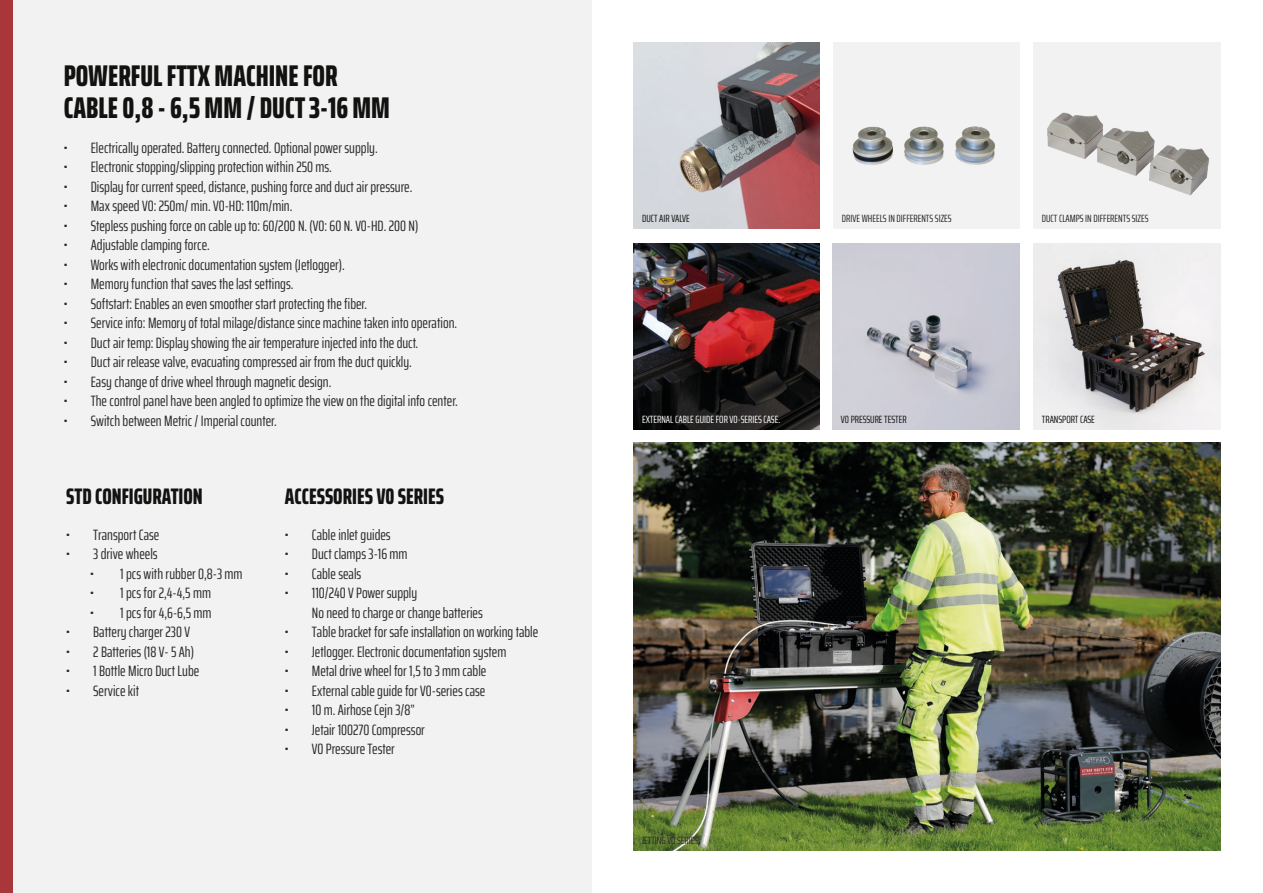
<style>
.page{position:relative;width:1263px;height:893px;background:#fff}
.page>*{position:absolute;margin:0;border:0;box-sizing:border-box;transform-origin:0 0}
.t1{font:800 extra-condensed 30px "Saira";color:#121310}
.t2{font:800 extra-condensed 22.5px "Saira";color:#121310}
.t3{font:extra-condensed 15px/19.5px "Saira";color:#282826}
.t4{font:extra-condensed 10.5px "Saira";color:#282826}
.t5{font:extra-condensed 10.5px "Saira";color:#121310}
.t6{font:extra-condensed 10.5px "Saira";color:#fff}
</style>
<div class="page">
<div style="left:0;top:0;width:591px;height:893px;background:#f1f2f1"></div>
<img style="left:634px;top:443px;width:586px;height:407px">
<img style="left:634px;top:43px;width:186px;height:185px">
<img style="left:1033px;top:243px;width:187px;height:186px">
<img style="left:832px;top:243px;width:187px;height:186px">
<img style="left:634px;top:243px;width:186px;height:186px">
<img style="left:833px;top:43px;width:186px;height:186px">
<img style="left:1033px;top:43px;width:187px;height:186px">
<div style="left:0;top:0;width:13px;height:893px;background:#a93639"></div>
<p class="t1" style="left:64px;top:53px;width:275px">POWERFUL FTTX MACHINE FOR</p>
<p class="t1" style="left:64px;top:84px;width:328px">CABLE 0,8 - 6,5 MM / DUCT 3-16 MM</p>
<p class="t3" style="left:64px;top:137px;width:315px">• Electrically operated. Battery connected. Optional power supply.</p>
<p class="t3" style="left:64px;top:157px;width:270px">• Electronic stopping/slipping protection within 250 ms.</p>
<p class="t3" style="left:64px;top:176px;width:350px">• Display for current speed, distance, pushing force and duct air pressure.</p>
<p class="t3" style="left:64px;top:196px;width:230px">• Max speed V0: 250m/ min. V0-HD: 110m/min.</p>
<p class="t3" style="left:64px;top:215px;width:356px">• Stepless pushing force on cable up to: 60/200 N. (V0: 60 N. V0-HD. 200 N)</p>
<p class="t3" style="left:64px;top:235px;width:148px">• Adjustable clamping force.</p>
<p class="t3" style="left:64px;top:254px;width:282px">• Works with electronic documentation system (Jetlogger).</p>
<p class="t3" style="left:64px;top:274px;width:231px">• Memory function that saves the last settings.</p>
<p class="t3" style="left:64px;top:293px;width:305px">• Softstart: Enables an even smoother start protecting the fiber.</p>
<p class="t3" style="left:64px;top:313px;width:395px">• Service info: Memory of total milage/distance since machine taken into operation.</p>
<p class="t3" style="left:64px;top:332px;width:356px">• Duct air temp: Display showing the air temperature injected into the duct.</p>
<p class="t3" style="left:64px;top:352px;width:350px">• Duct air release valve, evacuating compressed air from the duct quickly.</p>
<p class="t3" style="left:64px;top:371px;width:269px">• Easy change of drive wheel through magnetic design.</p>
<p class="t3" style="left:64px;top:391px;width:395px">• The control panel have been angled to optimize the view on the digital info center.</p>
<p class="t3" style="left:64px;top:410px;width:214px">• Switch between Metric / Imperial counter.</p>
<p class="t2" style="left:66px;top:479px;width:138px">STD CONFIGURATION</p>
<p class="t3" style="left:66px;top:525px;width:95px">• Transport Case</p>
<p class="t3" style="left:66px;top:544px;width:93px">• 3 drive wheels</p>
<p class="t3" style="left:90px;top:564px;width:154px">• 1 pcs with rubber 0,8-3 mm</p>
<p class="t3" style="left:90px;top:583px;width:122px">• 1 pcs for 2,4-4,5 mm</p>
<p class="t3" style="left:90px;top:603px;width:123px">• 1 pcs for 4,6-6,5 mm</p>
<p class="t3" style="left:66px;top:622px;width:125px">• Battery charger 230 V</p>
<p class="t3" style="left:66px;top:642px;width:129px">• 2 Batteries (18 V- 5 Ah)</p>
<p class="t3" style="left:66px;top:661px;width:135px">• 1 Bottle Micro Duct Lube</p>
<p class="t3" style="left:66px;top:681px;width:74px">• Service kit</p>
<p class="t2" style="left:285px;top:479px;width:161px">ACCESSORIES V0 SERIES</p>
<p class="t3" style="left:285px;top:525px;width:107px">• Cable inlet guides</p>
<p class="t3" style="left:285px;top:544px;width:124px">• Duct clamps 3-16 mm</p>
<p class="t3" style="left:285px;top:564px;width:78px">• Cable seals</p>
<p class="t3" style="left:312px;top:583px;width:172px;text-indent:-27px">• 110/240 V Power supply<br>No need to charge or change batteries</p>
<p class="t3" style="left:285px;top:622px;width:255px">• Table bracket for safe installation on working table</p>
<p class="t3" style="left:285px;top:642px;width:223px">• Jetlogger. Electronic documentation system</p>
<p class="t3" style="left:285px;top:661px;width:203px">• Metal drive wheel for 1,5 to 3 mm cable</p>
<p class="t3" style="left:285px;top:681px;width:202px">• External cable guide for V0-series case</p>
<p class="t3" style="left:285px;top:700px;width:131px">• 10 m. Airhose Cejn 3/8”</p>
<p class="t3" style="left:285px;top:720px;width:142px">• Jetair 100270 Compressor</p>
<p class="t3" style="left:285px;top:739px;width:112px">• V0 Pressure Tester</p>
<p class="t5" style="left:642px;top:211px;width:49px">DUCT AIR VALVE</p>
<p class="t4" style="left:842px;top:211px;width:111px">DRIVE WHEELS IN DIFFERENTS SIZES</p>
<p class="t4" style="left:1042px;top:211px;width:108px">DUCT CLAMPS IN DIFFERENTS SIZES</p>
<p class="t6" style="left:642px;top:412px;width:140px">EXTERNAL CABLE GUIDE FOR V0-SERIES CASE.</p>
<p class="t5" style="left:841px;top:412px;width:67px">V0 PRESSURE TESTER</p>
<p class="t5" style="left:1042px;top:412px;width:55px">TRANSPORT CASE</p>
<p class="t4" style="left:642px;top:832px;width:58px">JETTING V0 SERIES</p>
</div>
